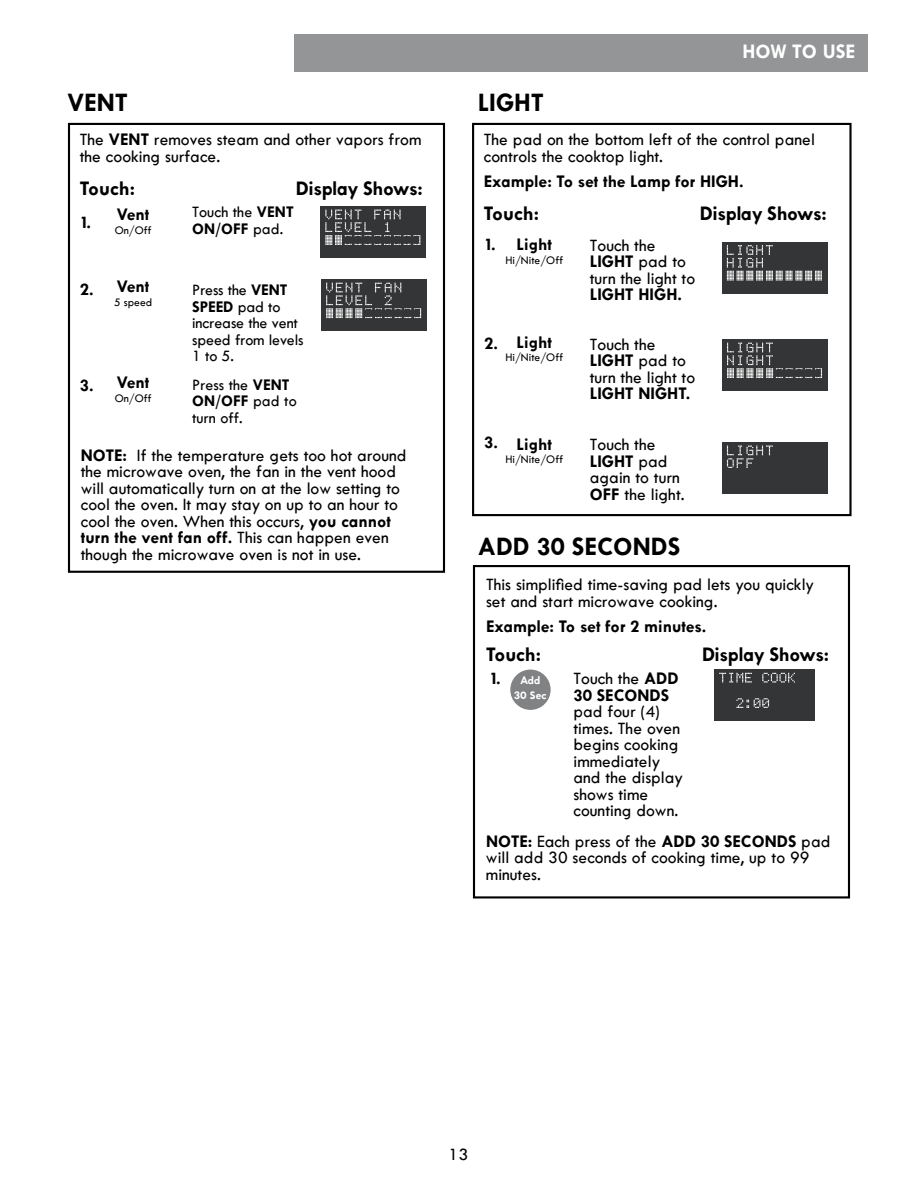
<style>
.page{position:relative;width:918px;height:1188px;background:#fff}
.page>*{position:absolute;margin:0;border:0;box-sizing:border-box;transform-origin:0 0}
.t1{font:700 27px "Kenmore Sans";color:#000}
.t2{font:700 21px "Kenmore Sans";letter-spacing:-.02em;color:#000}
.t3{font:700 21px "Kenmore Sans";color:#fff}
.t4{font:500 18px/16.5px "Kenmore Sans";color:#000}
.t5{font:700 18px/16.5px "Kenmore Sans";color:#000}
.t6{font:500 16.5px/16.5px "Kenmore Sans";letter-spacing:-.01em;color:#000}
.t7{font:500 12px "Kenmore Sans";color:#000}
.t8{font:12px/14.4px "Tw Cen MT Boldfor Kenmore";color:#fff;text-align:center}
.s1{font-weight:700}
.s2{font-weight:500}
</style>
<div class="page">
<div style="left:472px;top:123px;width:380px;height:393px;border:2px solid #000"></div>
<div style="left:473px;top:565px;width:377px;height:334px;border:2px solid #000"></div>
<div style="left:68px;top:123px;width:377px;height:450px;border:2px solid #000"></div>
<div style="left:321px;top:279px;width:106px;height:52px;background:#343536"></div>
<svg style="left:326px;top:283px;width:95px;height:36px"></svg>
<div style="left:320px;top:206px;width:106px;height:52px;background:#343536"></div>
<svg style="left:325px;top:210px;width:95px;height:35px"></svg>
<div style="left:714px;top:669px;width:101px;height:52px;background:#343536"></div>
<svg style="left:719px;top:673px;width:33px;height:10px"></svg>
<svg style="left:762px;top:673px;width:33px;height:10px"></svg>
<svg style="left:736px;top:698px;width:34px;height:10px"></svg>
<div style="left:510px;top:670px;width:41px;height:40px;background:#808284;border-radius:50%"></div>
<div style="left:294px;top:34px;width:573px;height:38px;background:#939597"></div>
<div style="left:722px;top:442px;width:106px;height:52px;background:#343536"></div>
<svg style="left:727px;top:446px;width:46px;height:22px"></svg>
<div style="left:722px;top:339px;width:106px;height:52px;background:#343536"></div>
<svg style="left:727px;top:343px;width:95px;height:35px"></svg>
<div style="left:722px;top:242px;width:106px;height:51px;background:#343536"></div>
<svg style="left:727px;top:245px;width:95px;height:36px"></svg>
<h1 class="t1" style="left:68px;top:88px;width:62px">VENT</h1>
<p class="t4" style="left:80px;top:132px;width:343px">The <span class="s1">VENT</span> removes steam and other vapors from the cooking surface.</p>
<p class="t2" style="left:80px;top:177px;width:57px">Touch:</p>
<p class="t2" style="left:296px;top:177px;width:129px">Display Shows:</p>
<p class="t5" style="left:80px;top:214px;width:13px">1.</p>
<p class="t6" style="left:192px;top:204px;width:103px">Touch the <span class="s1">VENT<br>ON/OFF</span> pad.</p>
<p class="t5" style="left:117px;top:207px;width:34px">Vent</p>
<p class="t7" style="left:115px;top:224px;width:38px">On/Off</p>
<p class="t5" style="left:117px;top:279px;width:34px">Vent</p>
<p class="t7" style="left:114px;top:296px;width:40px">5 speed</p>
<p class="t5" style="left:80px;top:281px;width:15px">2.</p>
<p class="t6" style="left:192px;top:282px;width:113px">Press the <span class="s1">VENT<br>SPEED</span> pad to increase the vent speed from levels<br>1 to 5.</p>
<p class="t6" style="left:192px;top:377px;width:106px">Press the <span class="s1">VENT<br>ON/OFF</span> pad to turn off.</p>
<p class="t4" style="left:81px;top:447px;width:327px"><span class="s1">NOTE:</span> If the temperature gets too hot around the microwave oven, the fan in the vent hood will automatically turn on at the low setting to cool the oven. It may stay on up to an hour to cool the oven. When this occurs, <span class="s1">you cannot turn the vent fan off.</span> This can happen even though the microwave oven is not in use.</p>
<p class="t5" style="left:117px;top:375px;width:34px">Vent</p>
<p class="t7" style="left:115px;top:392px;width:38px">On/Off</p>
<p class="t5" style="left:80px;top:377px;width:15px">3.</p>
<h1 class="t1" style="left:478px;top:88px;width:67px">LIGHT</h1>
<p class="t3" style="left:742px;top:40px;width:114px">HOW TO USE</p>
<p class="t4" style="left:484px;top:132px;width:333px">The pad on the bottom left of the control panel controls the cooktop light.</p>
<p class="t5" style="left:484px;top:174px;width:261px">Example: To set the Lamp for HIGH.</p>
<p class="t2" style="left:484px;top:202px;width:57px">Touch:</p>
<p class="t2" style="left:700px;top:202px;width:129px">Display Shows:</p>
<p class="t5" style="left:484px;top:237px;width:13px">1.</p>
<p class="t5" style="left:517px;top:236px;width:37px">Light</p>
<p class="t7" style="left:505px;top:253px;width:59px">Hi/Nite/Off</p>
<p class="t5" style="left:484px;top:336px;width:15px">2.</p>
<p class="t5" style="left:517px;top:334px;width:37px">Light</p>
<p class="t7" style="left:505px;top:351px;width:59px">Hi/Nite/Off</p>
<p class="t5" style="left:484px;top:435px;width:15px">3.</p>
<p class="t5" style="left:517px;top:436px;width:37px">Light</p>
<p class="t7" style="left:505px;top:453px;width:59px">Hi/Nite/Off</p>
<p class="t4" style="left:590px;top:237px;width:107px">Touch the<br><span class="s1">LIGHT</span> pad to turn the light to</p>
<p class="t5" style="left:590px;top:286px;width:94px">LIGHT HIGH.</p>
<p class="t4" style="left:590px;top:336px;width:107px">Touch the<br><span class="s1">LIGHT</span> pad to turn the light to</p>
<p class="t5" style="left:590px;top:385px;width:102px">LIGHT NIGHT.</p>
<p class="t4" style="left:590px;top:437px;width:96px">Touch the<br><span class="s1">LIGHT</span> pad again to turn<br><span class="s1">OFF</span> the light.</p>
<h1 class="t1" style="left:478px;top:532px;width:204px">ADD 30 SECONDS</h1>
<p class="t4" style="left:486px;top:577px;width:329px">This simplified time-saving pad lets you quickly set and start microwave cooking.</p>
<p class="t5" style="left:486px;top:619px;width:222px">Example: To set for 2 minutes.</p>
<p class="t2" style="left:486px;top:643px;width:57px">Touch:</p>
<p class="t2" style="left:702px;top:643px;width:129px">Display Shows:</p>
<p class="t5" style="left:489px;top:670px;width:13px">1.</p>
<p class="t8" style="left:514px;top:673px;width:34px">Add<br>30 Sec</p>
<p class="t5" style="left:574px;top:670px;width:107px"><span class="s2">Touch the</span> ADD<br>30 SECONDS</p>
<p class="t4" style="left:573px;top:704px;width:111px">pad four (4) times. The oven begins cooking immediately and the display shows time counting down.</p>
<p class="t4" style="left:486px;top:833px;width:346px"><span class="s1">NOTE:</span> Each press of the <span class="s1">ADD 30 SECONDS</span> pad will add 30 seconds of cooking time, up to 99 minutes.</p>
<p class="t4" style="left:448px;top:1146px;width:21px">13</p>
</div>
